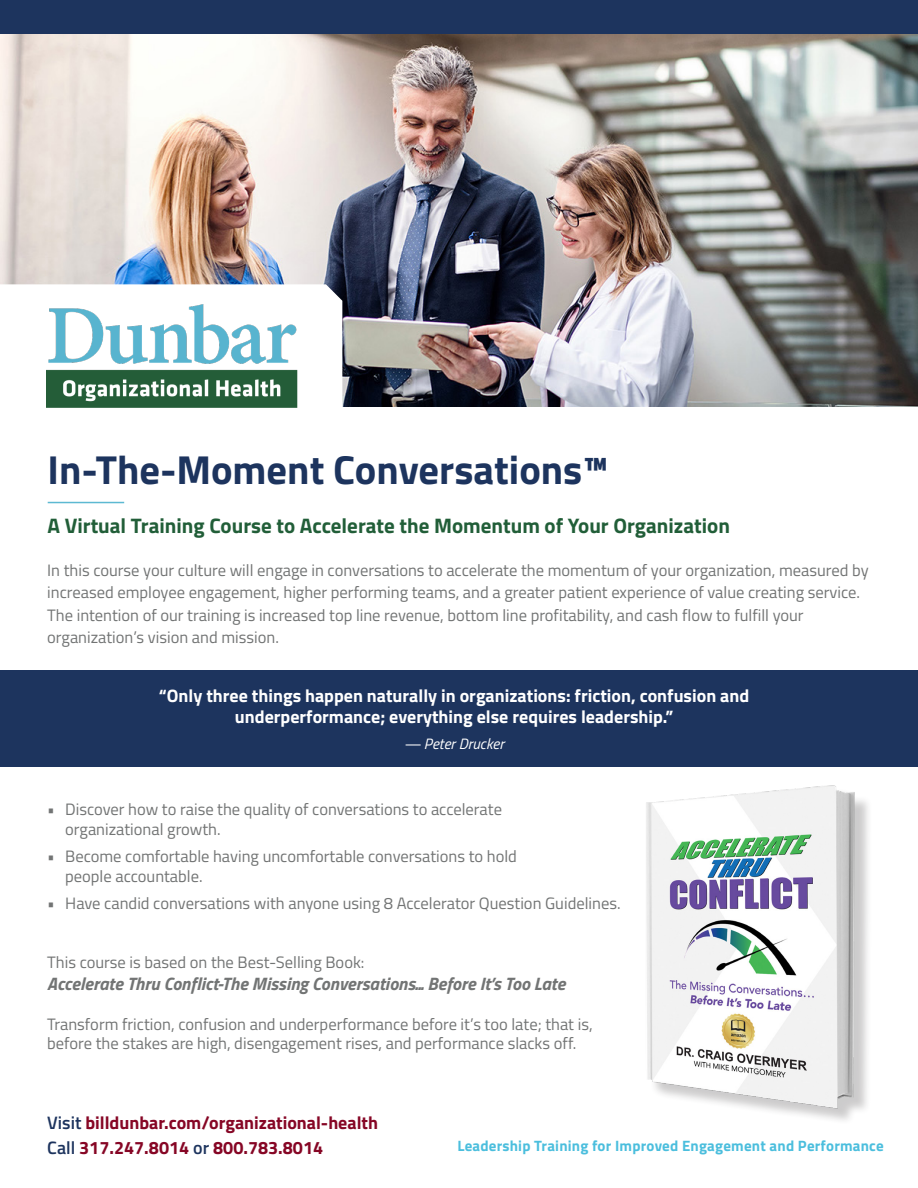
<style>
.page{position:relative;width:918px;height:1188px;background:#fff}
.page>*{position:absolute;margin:0;border:0;box-sizing:border-box;transform-origin:0 0}
.Sub-Header{font:700 40.5px "Titillium Web";color:#1d345e}
.Sub-Header-2{font:700 21px "Titillium Web";color:#215e38}
.Body_Text{font:700 18px/21.6px "Titillium Web";color:#fff;text-align:center}
.Sub-Header-3{font:700 18px "Titillium Web";color:#860625}
.Body_with_Bullets{font:italic 700 18px "Titillium Web";color:#727474}
.Body_with_Bullets-2{font:16.5px/19.8px "Titillium Web";color:#727474}
.Body_Text-2{font:16.5px/22.5px "Titillium Web";color:#727474}
.Sub-Header-4{font:700 15px "Titillium Web";letter-spacing:.015em;color:#4bbedd}
.Body_Text-3{font:italic 15px "Titillium Web";color:#fff}
.s1{font-weight:600;color:#1d345e}
</style>
<div class="page">
<div style="left:0;top:0;width:918px;height:94px;background:#1d345e"></div>
<img style="left:0;top:34px;width:918px;height:372px">
<svg style="left:0;top:284px;width:342px;height:124px"></svg>
<img style="left:47px;top:305px;width:250px;height:103px">
<div style="left:0;top:670px;width:918px;height:97px;background:#1d345e"></div>
<div style="left:649px;top:788px;width:223px;height:337px;background:#231f20;opacity:.23"></div>
<img style="left:646px;top:785px;width:226px;height:328px">
<hr style="left:48px;top:502px;width:76px;height:1px;background:#5db9d2">
<p class="Sub-Header" style="left:48px;top:439px;width:563px">In-The-Moment Conversations™</p>
<p class="Sub-Header-2" style="left:48px;top:509px;width:684px">A Virtual Training Course to Accelerate the Momentum of Your Organization</p>
<p class="Body_Text-2" style="left:47px;top:558px;width:823px">In this course your culture will engage in conversations to accelerate the momentum of your organization, measured by increased employee engagement, higher performing teams, and a greater patient experience of value creating service.<br>The intention of our training is increased top line revenue, bottom line profitability, and cash flow to fulfill your organization’s vision and mission.</p>
<p class="Body_Text" style="left:159px;top:684px;width:592px">“Only three things happen naturally in organizations: friction, confusion and underperformance; everything else requires leadership.”</p>
<p class="Body_Text-3" style="left:404px;top:733px;width:102px">— Peter Drucker</p>
<p class="Body_with_Bullets-2" style="left:65px;top:799px;width:438px;text-indent:-18px">• Discover how to raise the quality of conversations to accelerate organizational growth.</p>
<p class="Body_with_Bullets-2" style="left:65px;top:846px;width:453px;text-indent:-18px">• Become comfortable having uncomfortable conversations to hold people accountable.</p>
<p class="Body_with_Bullets-2" style="left:47px;top:892px;width:575px">• Have candid conversations with anyone using 8 Accelerator Question Guidelines.</p>
<p class="Body_with_Bullets-2" style="left:47px;top:952px;width:319px">This course is based on the Best-Selling Book:</p>
<p class="Body_with_Bullets" style="left:47px;top:970px;width:520px">Accelerate Thru Conflict-The Missing Conversations... Before It’s Too Late</p>
<p class="Body_with_Bullets-2" style="left:47px;top:1013px;width:547px">Transform friction, confusion and underperformance before it’s too late; that is, before the stakes are high, disengagement rises, and performance slacks off.</p>
<p class="Sub-Header-3" style="left:47px;top:1109px;width:332px"><span class="s1">Visit</span> billdunbar.com/organizational-health</p>
<p class="Sub-Header-3" style="left:47px;top:1134px;width:277px"><span class="s1">Call</span> 317.247.8014 <span class="s1">or</span> 800.783.8014</p>
<p class="Sub-Header-4" style="left:457px;top:1134px;width:428px">Leadership Training for Improved Engagement and Performance</p>
</div>
